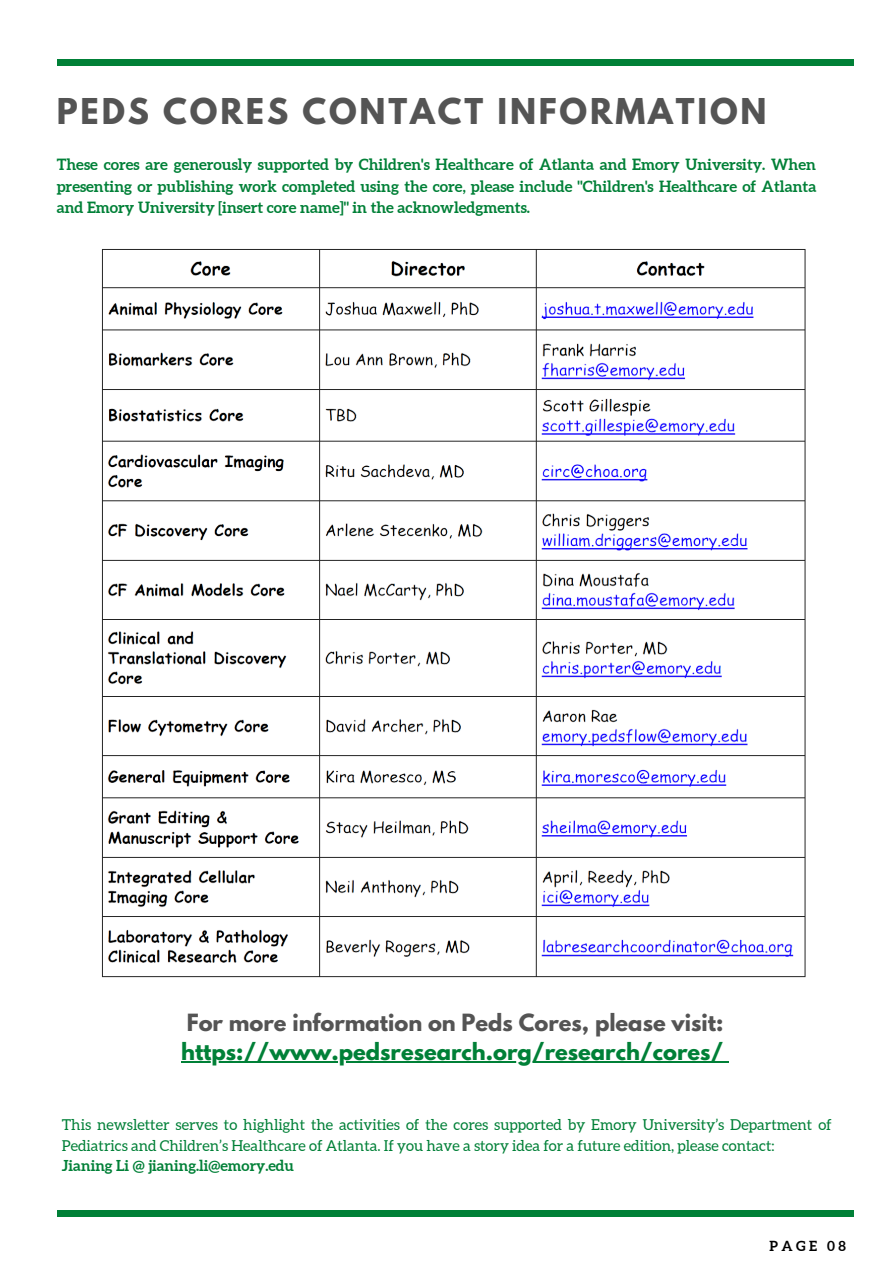
<style>
.page{position:relative;width:894px;height:1264px;background:#fff}
.page>*{position:absolute;margin:0;border:0;box-sizing:border-box;transform-origin:0 0}
.t1{font:700 31.5px "League Spartan";letter-spacing:.09em;color:#545454}
.t2{font:700 21px "League Spartan";color:#008037}
.t3{font:700 21px "League Spartan";color:#545454}
.t4{font:700 15.45px/21.5px "Aleo";color:#008037;text-align:justify}
.t5{font:15px/20.2px "Aleo";color:#008037}
.t6{font:700 15px "Aleo";color:#008037}
.t7{font:700 13.95px "Aleo";letter-spacing:.25em;color:#000}
</style>
<div class="page">
<img style="left:101px;top:249px;width:703px;height:729px">
<hr style="left:181px;top:1061px;width:542px;height:1px;background:#008037">
<div style="left:57px;top:59px;width:796px;height:7px;background:#008037"></div>
<div style="left:57px;top:1209px;width:796px;height:7px;background:#008037"></div>
<p class="t1" style="left:57px;top:96px;width:711px">PEDS CORES CONTACT INFORMATION</p>
<p class="t4" style="left:57px;top:154px;width:761px">These cores are generously supported by Children's Healthcare of Atlanta and Emory University. When presenting or publishing work completed using the core, please include "Children's Healthcare of Atlanta and Emory University [insert core name]" in the acknowledgments.</p>
<p class="t3" style="left:187px;top:1011px;width:538px">For more information on Peds Cores, please visit:</p>
<p class="t2" style="left:181px;top:1041px;width:543px">https://www.pedsresearch.org/research/cores/</p>
<p class="t5" style="left:62px;top:1114px;width:771px">This newsletter serves to highlight the activities of the cores supported by Emory University’s Department of<br>Pediatrics and Children’s Healthcare of Atlanta. If you have a story idea for a future edition, please contact:</p>
<p class="t6" style="left:62px;top:1156px;width:233px">Jianing Li @ jianing.li@emory.edu</p>
<p class="t7" style="left:769px;top:1237px;width:78px">PAGE 08</p>
</div>
